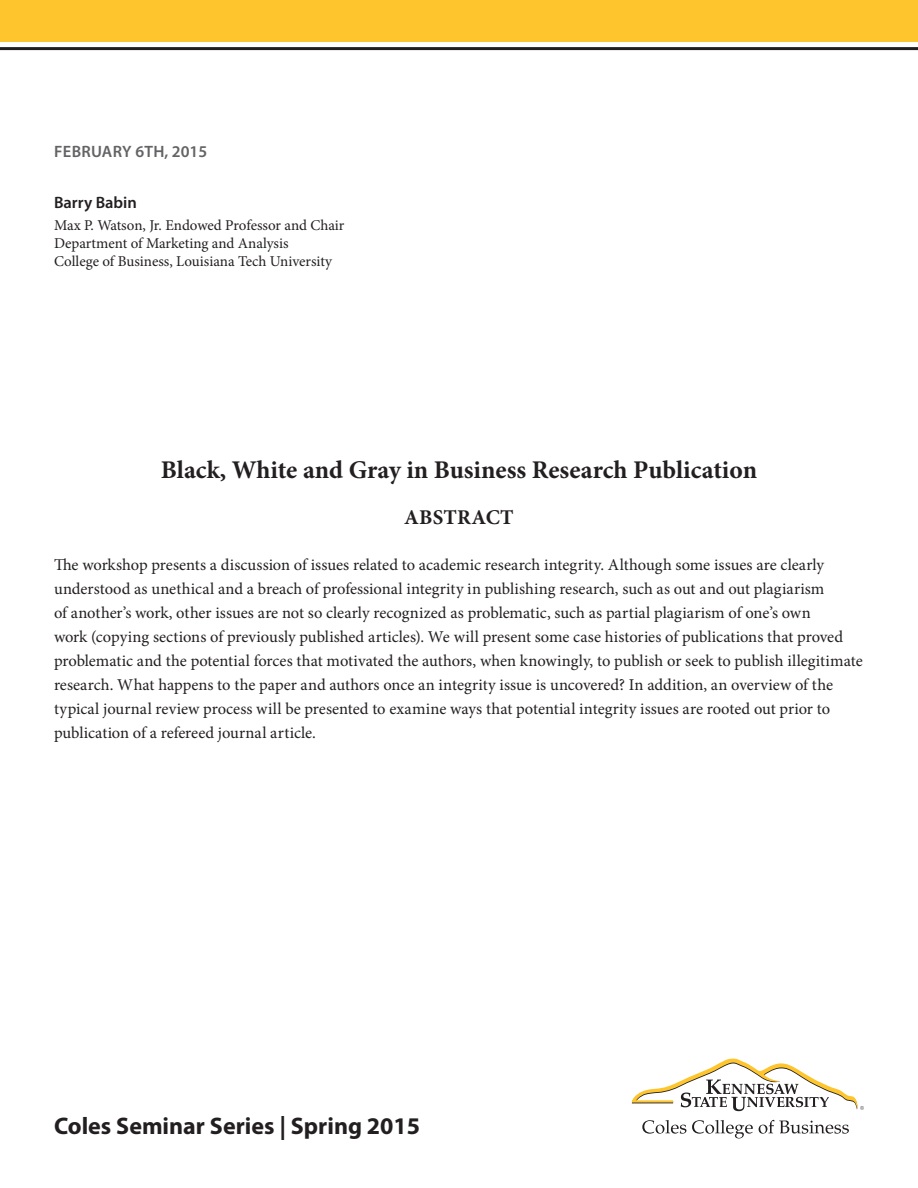
<style>
.page{position:relative;width:918px;height:1188px;background:#fff}
.page>*{position:absolute;margin:0;border:0;box-sizing:border-box;transform-origin:0 0}
.t1{font:700 25.5px "Minion Pro";color:#231f20}
.t2{font:700 24px "Myriad Pro";color:#231f20}
.t3{font:700 21px "Minion Pro";letter-spacing:.01em;color:#231f20}
.t4{font:16.5px/24px "Minion Pro";color:#231f20}
.t5{font:600 16.5px "Myriad Pro";letter-spacing:.015em;color:#636366}
.t6{font:600 16.5px "Myriad Pro";color:#231f20}
.t7{font:15px "Minion Pro";letter-spacing:-.005em;color:#231f20}
</style>
<div class="page">
<svg style="left:642px;top:1120px;width:44px;height:14px"></svg>
<svg style="left:692px;top:1120px;width:61px;height:18px"></svg>
<svg style="left:759px;top:1120px;width:90px;height:14px"></svg>
<svg style="left:632px;top:1059px;width:232px;height:52px"></svg>
<div style="left:0;top:0;width:918px;height:41px;background:#ffc52d"></div>
<hr style="left:0;top:47px;width:918px;height:3px;background:#231f20">
<p class="t5" style="left:54px;top:141px;width:155px">FEBRUARY 6TH, 2015</p>
<p class="t6" style="left:54px;top:192px;width:84px">Barry Babin</p>
<p class="t7" style="left:54px;top:215px;width:292px">Max P. Watson, Jr. Endowed Professor and Chair</p>
<p class="t7" style="left:54px;top:233px;width:236px">Department of Marketing and Analysis</p>
<p class="t7" style="left:54px;top:251px;width:279px">College of Business, Louisiana Tech University</p>
<p class="t1" style="left:161px;top:451px;width:598px">Black, White and Gray in Business Research Publication</p>
<p class="t3" style="left:404px;top:503px;width:111px">ABSTRACT</p>
<p class="t4" style="left:54px;top:553px;width:810px">The workshop presents a discussion of issues related to academic research integrity. Although some issues are clearly understood as unethical and a breach of professional integrity in publishing research, such as out and out plagiarism<br>of another’s work, other issues are not so clearly recognized as problematic, such as partial plagiarism of one’s own<br>work (copying sections of previously published articles). We will present some case histories of publications that proved problematic and the potential forces that motivated the authors, when knowingly, to publish or seek to publish illegitimate research. What happens to the paper and authors once an integrity issue is uncovered? In addition, an overview of the typical journal review process will be presented to examine ways that potential integrity issues are rooted out prior to publication of a refereed journal article.</p>
<h2 class="t2" style="left:54px;top:1110px;width:368px">Coles Seminar Series | Spring 2015</h2>
</div>
